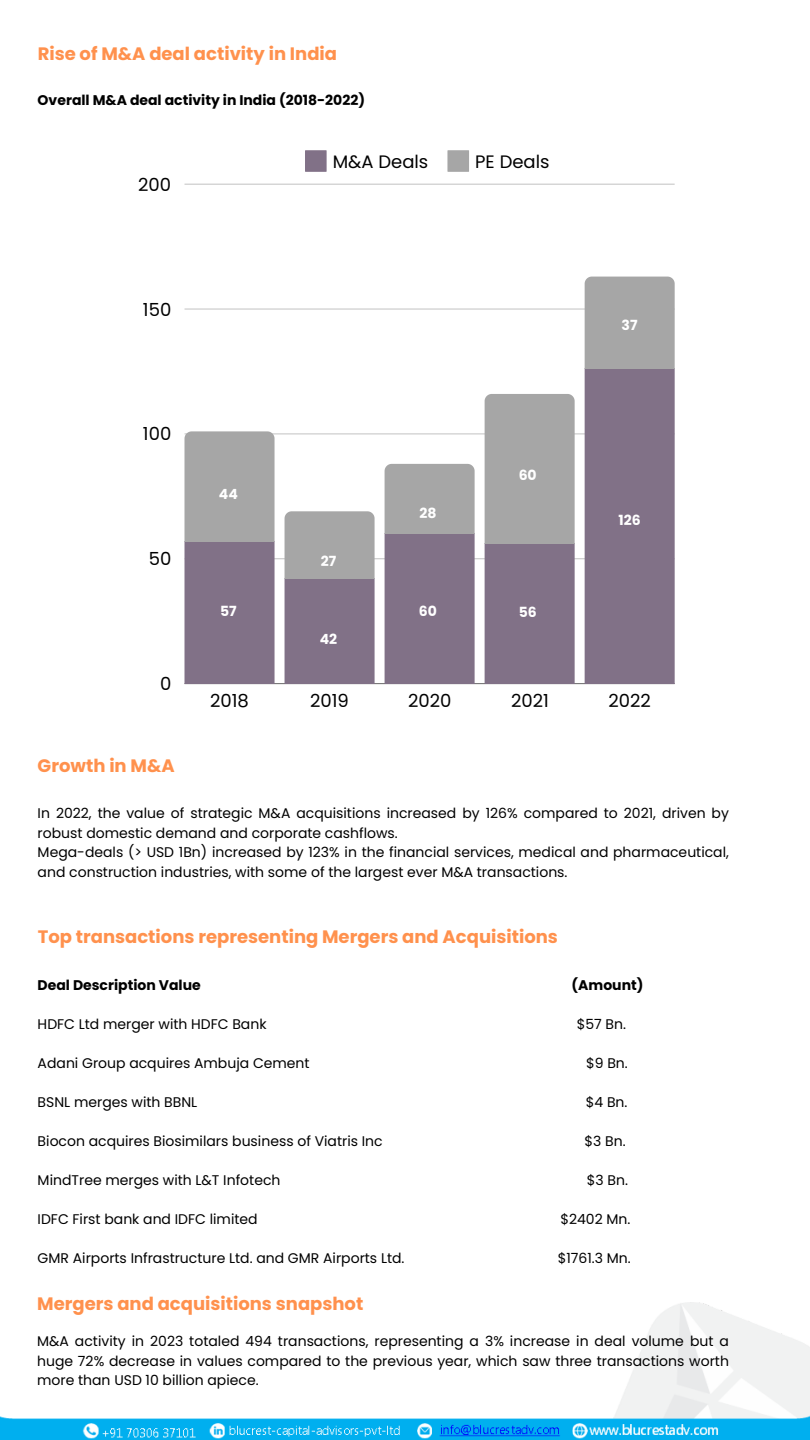
<style>
.page{position:relative;width:810px;height:1440px;background:#fff}
.page>*{position:absolute;margin:0;border:0;box-sizing:border-box;transform-origin:0 0}
.t1{font:700 18px "Poppins";color:#ff914d}
.t2{font:18px "Poppins";color:#000}
.t3{font:14px/19.5px "Poppins";color:#000}
.t4{font:700 14px "Poppins";color:#000}
.t5{font:700 14px "Poppins";color:#fff}
</style>
<div class="page">
<img style="left:0;top:1303px;width:810px;height:137px">
<svg style="left:305px;top:150px;width:22px;height:22px"></svg>
<svg style="left:447px;top:150px;width:22px;height:22px"></svg>
<hr style="left:185px;top:683px;width:490px;height:1px;background:#000">
<hr style="left:185px;top:558px;width:490px;height:1px;background:#000">
<hr style="left:185px;top:434px;width:490px;height:1px;background:#000">
<hr style="left:185px;top:309px;width:490px;height:1px;background:#000">
<hr style="left:185px;top:184px;width:490px;height:1px;background:#000">
<svg style="left:185px;top:431px;width:90px;height:253px;background:#918894"></svg>
<svg style="left:285px;top:511px;width:90px;height:173px;background:#8f8693"></svg>
<svg style="left:385px;top:464px;width:90px;height:220px;background:#8c8190"></svg>
<svg style="left:485px;top:394px;width:90px;height:290px;background:#948c97"></svg>
<svg style="left:585px;top:277px;width:90px;height:407px;background:#897d8e"></svg>
<h2 class="t1" style="left:38px;top:41px;width:301px">Rise of M&amp;A deal activity in India</h2>
<h2 class="t4" style="left:38px;top:90px;width:329px">Overall M&amp;A deal activity in India (2018-2022)</h2>
<p class="t2" style="left:138px;top:172px;width:34px">200</p>
<p class="t2" style="left:333px;top:149px;width:97px">M&amp;A Deals</p>
<p class="t2" style="left:475px;top:149px;width:76px">PE Deals</p>
<p class="t2" style="left:143px;top:297px;width:30px">150</p>
<p class="t2" style="left:143px;top:421px;width:30px">100</p>
<p class="t2" style="left:149px;top:546px;width:24px">50</p>
<p class="t2" style="left:160px;top:671px;width:13px">0</p>
<h2 class="t5" style="left:219px;top:484px;width:20px">44</h2>
<h2 class="t5" style="left:220px;top:601px;width:18px">57</h2>
<h2 class="t5" style="left:321px;top:551px;width:17px">27</h2>
<h2 class="t5" style="left:320px;top:629px;width:19px">42</h2>
<h2 class="t5" style="left:419px;top:504px;width:19px">28</h2>
<h2 class="t5" style="left:419px;top:601px;width:20px">60</h2>
<h2 class="t5" style="left:519px;top:466px;width:20px">60</h2>
<h2 class="t5" style="left:519px;top:602px;width:20px">56</h2>
<h2 class="t5" style="left:622px;top:315px;width:17px">37</h2>
<h1 class="t5" style="left:619px;top:510px;width:24px">126</h1>
<p class="t2" style="left:210px;top:688px;width:40px">2018</p>
<p class="t2" style="left:310px;top:688px;width:40px">2019</p>
<p class="t2" style="left:408px;top:688px;width:45px">2020</p>
<p class="t2" style="left:511px;top:688px;width:39px">2021</p>
<p class="t2" style="left:608px;top:688px;width:44px">2022</p>
<p class="t1" style="left:38px;top:754px;width:139px">Growth in M&amp;A</p>
<p class="t3" style="left:38px;top:804px;width:693px">In 2022, the value of strategic M&amp;A acquisitions increased by 126% compared to 2021, driven by robust domestic demand and corporate cashflows.</p>
<h1 class="t3" style="left:38px;top:843px;width:693px">Mega-deals (&gt; USD 1Bn) increased by 123% in the financial services, medical and pharmaceutical, and construction industries, with some of the largest ever M&amp;A transactions.</h1>
<h2 class="t1" style="left:38px;top:924px;width:522px">Top transactions representing Mergers and Acquisitions</h2>
<p class="t4" style="left:38px;top:976px;width:165px">Deal Description Value</p>
<p class="t4" style="left:572px;top:976px;width:73px">(Amount)</p>
<p class="t3" style="left:38px;top:1015px;width:230px">HDFC Ltd merger with HDFC Bank</p>
<p class="t3" style="left:577px;top:1015px;width:51px">$57 Bn.</p>
<p class="t3" style="left:38px;top:1054px;width:273px">Adani Group acquires Ambuja Cement</p>
<p class="t3" style="left:586px;top:1054px;width:43px">$9 Bn.</p>
<p class="t3" style="left:38px;top:1093px;width:161px">BSNL merges with BBNL</p>
<p class="t3" style="left:586px;top:1093px;width:43px">$4 Bn.</p>
<p class="t3" style="left:38px;top:1132px;width:347px">Biocon acquires Biosimilars business of Viatris Inc</p>
<p class="t3" style="left:584px;top:1132px;width:43px">$3 Bn.</p>
<p class="t3" style="left:38px;top:1171px;width:244px">MindTree merges with L&amp;T Infotech</p>
<p class="t3" style="left:587px;top:1171px;width:43px">$3 Bn.</p>
<p class="t3" style="left:38px;top:1210px;width:222px">IDFC First bank and IDFC limited</p>
<p class="t3" style="left:560px;top:1210px;width:72px">$2402 Mn.</p>
<h1 class="t3" style="left:38px;top:1249px;width:368px">GMR Airports Infrastructure Ltd. and GMR Airports Ltd.</h1>
<h1 class="t3" style="left:558px;top:1249px;width:75px">$1761.3 Mn.</h1>
<p class="t1" style="left:37px;top:1291px;width:328px">Mergers and acquisitions snapshot</p>
<p class="t3" style="left:37px;top:1331px;width:693px;text-align:justify">M&amp;A activity in 2023 totaled 494 transactions, representing a 3% increase in deal volume but a huge 72% decrease in values compared to the previous year, which saw three transactions worth more than USD 10 billion apiece.</p>
</div>
